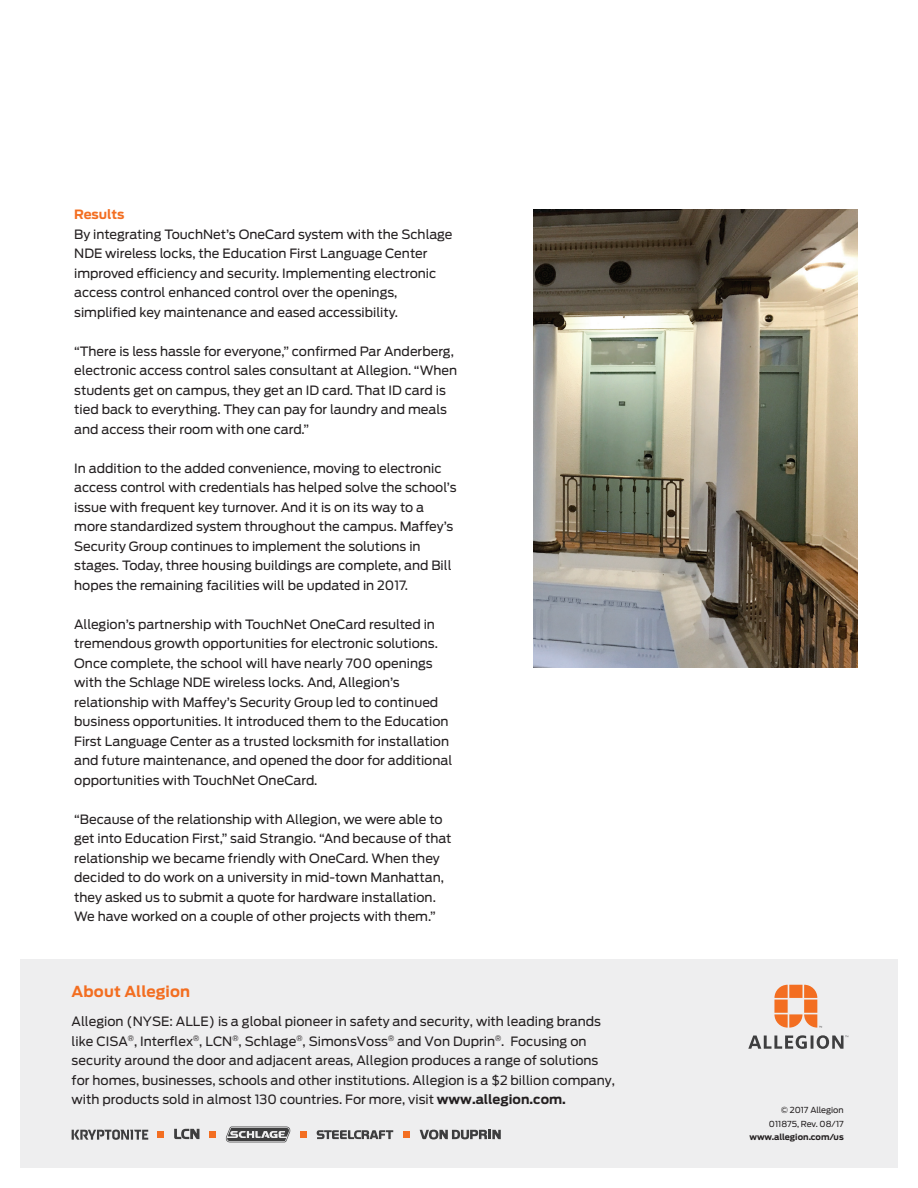
<style>
.page{position:relative;width:918px;height:1188px;background:#fff}
.page>*{position:absolute;margin:0;border:0;box-sizing:border-box;transform-origin:0 0}
.t1{font:700 15px "Antenna";letter-spacing:.01em;color:#f36e21}
.Body_8_5_13pt{font:12.75px/19.5px "Antenna";color:#231f20}
.Body_Bold_8_5_13pt_O{font:700 12.75px "Antenna";color:#f36e21}
.Back_cover_informati{font:8.25px "Antenna";color:#231f20}
.Back_cover_informati-2{font:700 8.25px "Antenna";color:#231f20}
.s1{font-weight:700}
</style>
<div class="page">
<div style="left:20px;top:959px;width:878px;height:209px;background:#eeeeef"></div>
<svg style="left:774px;top:985px;width:48px;height:43px"></svg>
<svg style="left:748px;top:1035px;width:100px;height:14px"></svg>
<svg style="left:174px;top:1129px;width:25px;height:10px"></svg>
<div style="left:158px;top:1131px;width:6px;height:7px;background:#f36e21"></div>
<div style="left:209px;top:1131px;width:7px;height:7px;background:#f36e21"></div>
<svg style="left:420px;top:1130px;width:81px;height:9px"></svg>
<svg style="left:226px;top:1127px;width:64px;height:15px"></svg>
<svg style="left:317px;top:1130px;width:76px;height:9px"></svg>
<div style="left:300px;top:1131px;width:7px;height:7px;background:#f36e21"></div>
<div style="left:403px;top:1131px;width:7px;height:7px;background:#f36e21"></div>
<svg style="left:72px;top:1130px;width:76px;height:10px"></svg>
<img style="left:533px;top:209px;width:324px;height:458px">
<p class="Body_Bold_8_5_13pt_O" style="left:74px;top:206px;width:52px">Results</p>
<p class="Body_8_5_13pt" style="left:74px;top:224px;width:380px">By integrating TouchNet’s OneCard system with the Schlage NDE wireless locks, the Education First Language Center improved efficiency and security. Implementing electronic access control enhanced control over the openings, simplified key maintenance and eased accessibility.</p>
<p class="Body_8_5_13pt" style="left:74px;top:341px;width:384px">“There is less hassle for everyone,” confirmed Par Anderberg, electronic access control sales consultant at Allegion. “When students get on campus, they get an ID card. That ID card is tied back to everything. They can pay for laundry and meals and access their room with one card.”</p>
<p class="Body_8_5_13pt" style="left:74px;top:458px;width:384px">In addition to the added convenience, moving to electronic access control with credentials has helped solve the school’s issue with frequent key turnover. And it is on its way to a more standardized system throughout the campus. Maffey’s Security Group continues to implement the solutions in stages. Today, three housing buildings are complete, and Bill hopes the remaining facilities will be updated in 2017.</p>
<p class="Body_8_5_13pt" style="left:74px;top:614px;width:380px">Allegion’s partnership with TouchNet OneCard resulted in tremendous growth opportunities for electronic solutions.<br>Once complete, the school will have nearly 700 openings with the Schlage NDE wireless locks. And, Allegion’s relationship with Maffey’s Security Group led to continued business opportunities. It introduced them to the Education First Language Center as a trusted locksmith for installation and future maintenance, and opened the door for additional opportunities with TouchNet OneCard.</p>
<p class="Body_8_5_13pt" style="left:74px;top:809px;width:379px">“Because of the relationship with Allegion, we were able to get into Education First,” said Strangio. “And because of that relationship we became friendly with OneCard. When they decided to do work on a university in mid-town Manhattan, they asked us to submit a quote for hardware installation.<br>We have worked on a couple of other projects with them.”</p>
<p class="t1" style="left:72px;top:981px;width:120px">About Allegion</p>
<p class="Body_8_5_13pt" style="left:72px;top:1012px;width:545px">Allegion (NYSE: ALLE) is a global pioneer in safety and security, with leading brands like CISA<sup>®</sup>, Interflex<sup>®</sup>, LCN<sup>®</sup>, Schlage<sup>®</sup>, SimonsVoss<sup>®</sup> and Von Duprin<sup>®</sup>. Focusing on security around the door and adjacent areas, Allegion produces a range of solutions for homes, businesses, schools and other institutions. Allegion is a $2 billion company, with products sold in almost 130 countries. For more, visit <span class="s1">www.allegion.com.</span></p>
<p class="Back_cover_informati" style="left:781px;top:1105px;width:64px">© 2017 Allegion</p>
<p class="Back_cover_informati" style="left:769px;top:1118px;width:76px">011875, Rev. 08/17</p>
<p class="Back_cover_informati-2" style="left:749px;top:1132px;width:96px">www.allegion.com/us</p>
</div>
